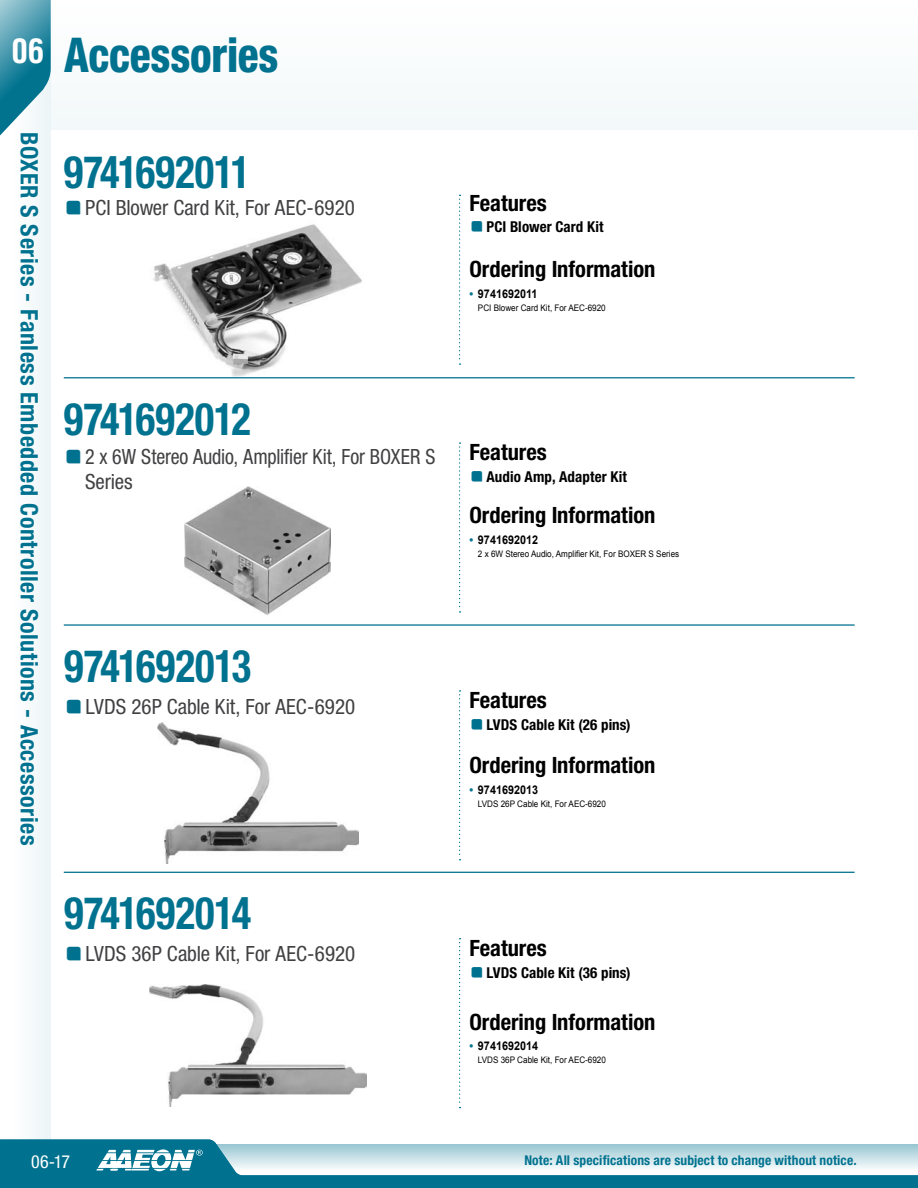
<style>
.page{position:relative;width:918px;height:1188px;background:#fff}
.page>*{position:absolute;margin:0;border:0;box-sizing:border-box;transform-origin:0 0}
.t1{font:800 condensed 48px "Helvetica Neue";letter-spacing:-.005em;color:#00728f;scale:.9 1}
.t2{font:700 condensed 45px "Helvetica Neue";letter-spacing:-.005em;color:#00728f;scale:.9 1}
.t3{font:700 condensed 33px "Helvetica LT Std";color:#fff}
.t4{font:700 condensed 24px "Helvetica Neue";letter-spacing:.025em;color:#00728f}
.t5{font:700 condensed 22.5px "Helvetica Neue";color:#000}
.t6{font:condensed 21px "Helvetica Neue";letter-spacing:-.005em;color:#414042}
.t7{font:condensed 21px/25.2px "Helvetica Neue";letter-spacing:-.005em;color:#414042;scale:.95 1}
.t8{font:condensed 18px "Helvetica Neue";color:#fff}
.t9{font:700 condensed 15px "Helvetica Neue";letter-spacing:.005em;color:#000}
.t10{font:700 condensed 13.5px "Helvetica Neue";letter-spacing:.01em;color:#00728f}
.t11{font:700 12px "Arial";color:#000;scale:.9 1}
.t12{font:9px "Arial";color:#000;scale:.9 1}
.s1{font-family:"Adobe Ming Std";font-weight:300;font-stretch:normal;font-size:19.5px;color:#00728f}
.s2{font-family:"Adobe Ming Std";font-weight:300;font-stretch:normal;color:#00728f}
.s3{color:#00728f}
</style>
<div class="page">
<div style="left:0;top:0;width:918px;height:130px;background:#f9fbfc"></div>
<div style="left:0;top:0;width:51px;height:1188px;background:#f8fbfc"></div>
<svg style="left:0;top:0;width:51px;height:136px"></svg>
<svg style="left:0;top:1140px;width:918px;height:48px"></svg>
<svg style="left:91px;top:1146px;width:120px;height:35px"></svg>
<hr style="left:64px;top:377px;width:791px;height:1px;background:#00728f">
<hr style="left:64px;top:624px;width:791px;height:2px;background:#00728f">
<hr style="left:64px;top:872px;width:791px;height:1px;background:#00728f">
<svg style="left:459px;top:195px;width:2px;height:170px"></svg>
<svg style="left:459px;top:442px;width:2px;height:171px"></svg>
<svg style="left:459px;top:690px;width:2px;height:170px"></svg>
<svg style="left:459px;top:938px;width:2px;height:170px"></svg>
<img style="left:185px;top:486px;width:146px;height:129px">
<img style="left:153px;top:224px;width:209px;height:153px">
<img style="left:149px;top:985px;width:217px;height:121px">
<img style="left:157px;top:723px;width:201px;height:140px">
<h3 class="t3" style="left:11px;top:30px;width:34px">06</h3>
<h1 class="t1" style="left:64px;top:25px;width:240px">Accessories</h1>
<h3 class="t4" style="left:44px;top:132px;width:715px;rotate:90deg">BOXER S Series - Fanless Embedded Controller Solutions - Accessories</h3>
<h2 class="t2" style="left:64px;top:145px;width:209px">9741692011</h2>
<h3 class="t6" style="left:64px;top:196px;width:293px"><span class="s1">■</span> PCI Blower Card Kit, For AEC-6920</h3>
<h3 class="t5" style="left:469px;top:190px;width:79px">Features</h3>
<h3 class="t9" style="left:469px;top:218px;width:136px"><span class="s2">■</span> PCI Blower Card Kit</h3>
<h3 class="t5" style="left:469px;top:255px;width:187px">Ordering Information</h3>
<h3 class="t11" style="left:469px;top:286px;width:77px"><span class="s3">•</span> 9741692011</h3>
<p class="t12" style="left:478px;top:302px;width:144px">PCI Blower Card Kit, For AEC-6920</p>
<h2 class="t2" style="left:64px;top:392px;width:209px">9741692012</h2>
<h3 class="t7" style="left:85px;top:444px;width:370px;text-indent:-21px"><span class="s1">■</span> 2 x 6W Stereo Audio, Amplifier Kit, For BOXER S<br>Series</h3>
<h3 class="t5" style="left:469px;top:438px;width:79px">Features</h3>
<h3 class="t9" style="left:469px;top:468px;width:159px"><span class="s2">■</span> Audio Amp, Adapter Kit</h3>
<h3 class="t5" style="left:469px;top:502px;width:187px">Ordering Information</h3>
<h3 class="t11" style="left:469px;top:532px;width:78px"><span class="s3">•</span> 9741692012</h3>
<p class="t12" style="left:478px;top:548px;width:225px">2 x 6W Stereo Audio, Amplifier Kit, For BOXER S Series</p>
<h2 class="t2" style="left:64px;top:638px;width:209px">9741692013</h2>
<h3 class="t6" style="left:64px;top:694px;width:293px"><span class="s1">■</span> LVDS 26P Cable Kit, For AEC-6920</h3>
<h2 class="t2" style="left:64px;top:886px;width:209px">9741692014</h2>
<h3 class="t5" style="left:469px;top:686px;width:79px">Features</h3>
<h3 class="t9" style="left:469px;top:716px;width:163px"><span class="s2">■</span> LVDS Cable Kit (26 pins)</h3>
<h3 class="t5" style="left:469px;top:752px;width:187px">Ordering Information</h3>
<h3 class="t11" style="left:469px;top:782px;width:78px"><span class="s3">•</span> 9741692013</h3>
<p class="t12" style="left:478px;top:798px;width:144px">LVDS 26P Cable Kit, For AEC-6920</p>
<h3 class="t6" style="left:64px;top:942px;width:293px"><span class="s1">■</span> LVDS 36P Cable Kit, For AEC-6920</h3>
<h3 class="t5" style="left:469px;top:934px;width:79px">Features</h3>
<h3 class="t9" style="left:469px;top:964px;width:163px"><span class="s2">■</span> LVDS Cable Kit (36 pins)</h3>
<h3 class="t5" style="left:469px;top:1008px;width:187px">Ordering Information</h3>
<h3 class="t11" style="left:469px;top:1038px;width:78px"><span class="s3">•</span> 9741692014</h3>
<p class="t12" style="left:478px;top:1054px;width:144px">LVDS 36P Cable Kit, For AEC-6920</p>
<h3 class="t8" style="left:31px;top:1151px;width:40px">06-17</h3>
<h3 class="t10" style="left:524px;top:1152px;width:334px">Note: All specifications are subject to change without notice.</h3>
</div>
